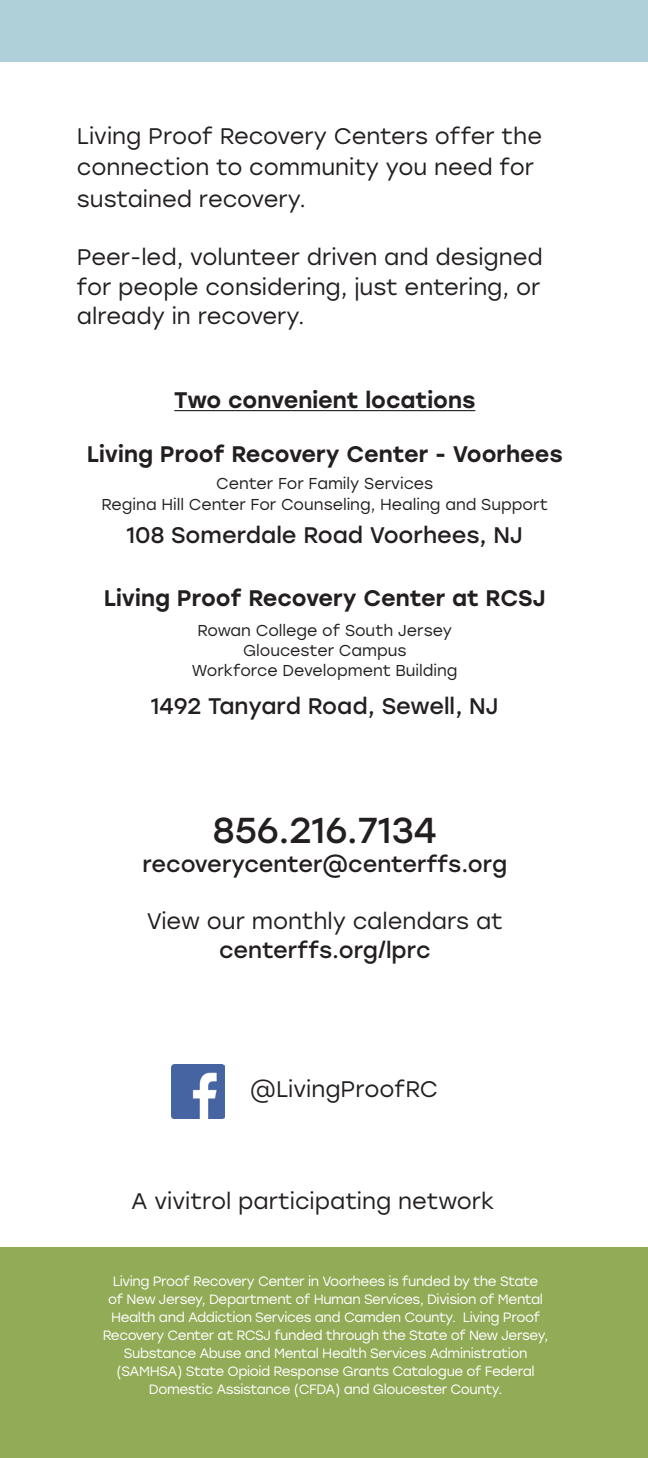
<style>
.page{position:relative;width:648px;height:1458px;background:#fff}
.page>*{position:absolute;margin:0;border:0;box-sizing:border-box;transform-origin:0 0}
.t1{font:36px "Stolzl";color:#231f20}
.t2{font:22.5px/29.2px "Stolzl";color:#231f20}
.t3{font:500 22.5px "Stolzl";color:#231f20}
.t4{font:22.5px "Stolzl";color:#231f20}
.t5{font:15.75px/20.2px "Stolzl";color:#231f20;text-align:center}
.t6{font:13.5px/18px "Stolzl";letter-spacing:-.03em;color:#fff;text-align:center}
.s1{font-style:inherit}
</style>
<div class="page">
<div style="left:0;top:0;width:648px;height:62px;background:#afd0d9"></div>
<div style="left:0;top:1247px;width:648px;height:211px;background:#92ab57"></div>
<img style="left:171px;top:1065px;width:54px;height:54px">
<hr style="left:174px;top:410px;width:301px;height:1px;background:#231f20">
<p class="t2" style="left:77px;top:119px;width:467px;line-height:31.5px">Living Proof Recovery Centers offer the connection to community you need for sustained recovery.</p>
<p class="t2" style="left:77px;top:242px;width:468px;text-align:justify">Peer-led, volunteer driven and designed for people considering, just entering, or already in recovery.</p>
<p class="t3" style="left:174px;top:384px;width:303px">Two convenient locations</p>
<p class="t3" style="left:87px;top:438px;width:478px">Living Proof Recovery Center - Voorhees</p>
<p class="t5" style="left:216px;top:473px;width:218px">Center For Family Services</p>
<p class="t5" style="left:102px;top:493px;width:448px">Regina Hill Center For Counseling, Healing and Support</p>
<p class="t4" style="left:127px;top:520px;width:398px">108 Somerdale Road Voorhees, NJ</p>
<p class="t3" style="left:104px;top:582px;width:444px">Living Proof Recovery Center at RCSJ</p>
<p class="t5" style="left:198px;top:619px;width:256px">Rowan College of South Jersey</p>
<p class="t5" style="left:192px;top:640px;width:267px">Gloucester Campus<br>Workforce Development Building</p>
<p class="t4" style="left:151px;top:691px;width:350px">1492 Tanyard Road, Sewell, NJ</p>
<p class="t1" style="left:213px;top:805px;width:225px">856.216.7134</p>
<p class="t4" style="left:142px;top:849px;width:366px">recoverycenter@centerffs.org</p>
<p class="t2" style="left:147px;top:905px;width:358px;text-align:center">View our monthly calendars at <span class="s1">centerffs.org/lprc</span></p>
<p class="t2" style="left:250px;top:1074px;width:189px">@LivingProofRC</p>
<p class="t2" style="left:131px;top:1186px;width:365px">A vivitrol participating network</p>
<p class="t6" style="left:103px;top:1272px;width:447px">Living Proof Recovery Center in Voorhees is funded by the State<br>of New Jersey, Department of Human Services, Division of Mental Health and Addiction Services and Camden County. Living Proof Recovery Center at RCSJ funded through the State of New Jersey, Substance Abuse and Mental Health Services Administration (SAMHSA) State Opioid Response Grants Catalogue of Federal Domestic Assistance (CFDA) and Gloucester County.</p>
</div>
